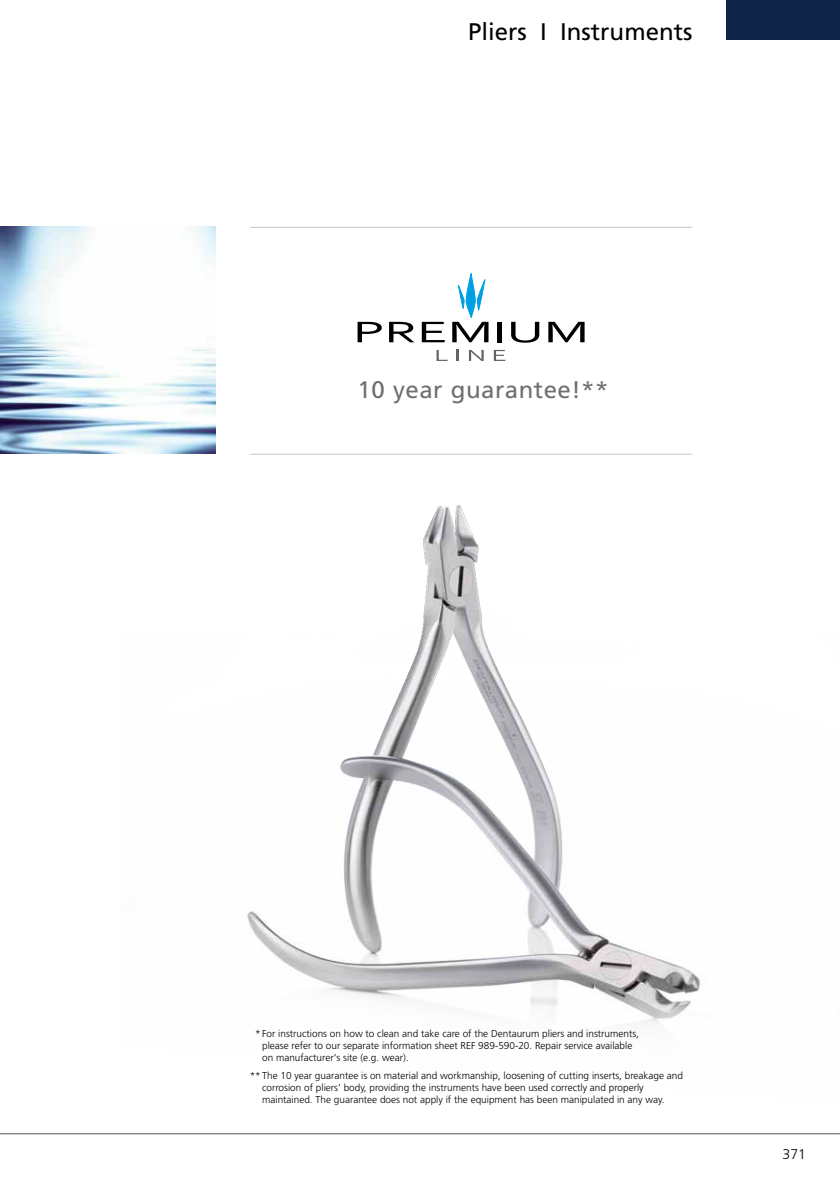
<style>
.page{position:relative;width:840px;height:1191px;background:#fff}
.page>*{position:absolute;margin:0;border:0;box-sizing:border-box;transform-origin:0 0}
.t1{font:24px "Frutiger LT Std";color:#000}
.t2{font:24px "Frutiger LT Std";letter-spacing:.02em;color:#706f6f}
.t3{font:300 14px "Frutiger LT Std";color:#000}
.t4{font:300 10px/12px "Frutiger LT Std";color:#000}
</style>
<div class="page">
<img style="left:247px;top:505px;width:453px;height:519px">
<div style="left:726px;top:0;width:113px;height:40px;background:#102449"></div>
<hr style="left:0;top:1133px;width:839px;height:1px;background:#575756">
<img style="left:0;top:227px;width:215px;height:227px">
<hr style="left:249px;top:227px;width:443px;height:1px;background:#c6c6c6">
<hr style="left:249px;top:454px;width:443px;height:1px;background:#c6c6c6">
<svg style="left:357px;top:322px;width:24px;height:20px"></svg>
<svg style="left:389px;top:322px;width:25px;height:20px"></svg>
<svg style="left:421px;top:322px;width:23px;height:20px"></svg>
<svg style="left:452px;top:273px;width:36px;height:69px"></svg>
<div style="left:497px;top:322px;width:5px;height:20px;background:#000"></div>
<svg style="left:511px;top:322px;width:28px;height:21px"></svg>
<svg style="left:548px;top:322px;width:36px;height:20px"></svg>
<svg style="left:436px;top:350px;width:11px;height:11px"></svg>
<svg style="left:456px;top:350px;width:2px;height:11px"></svg>
<svg style="left:469px;top:350px;width:14px;height:11px"></svg>
<svg style="left:493px;top:350px;width:12px;height:11px"></svg>
<h1 class="t1" style="left:468px;top:17px;width:226px">Pliers I Instruments</h1>
<h1 class="t2" style="left:357px;top:375px;width:252px">10 year guarantee!**</h1>
<p class="t4" style="left:262px;top:1028px;width:378px;text-indent:-7px">* For instructions on how to clean and take care of the Dentaurum pliers and instruments, please refer to our separate information sheet REF 989-590-20. Repair service available on manufacturer‘s site (e.g. wear).</p>
<p class="t4" style="left:262px;top:1069px;width:422px;text-indent:-12px">** The 10 year guarantee is on material and workmanship, loosening of cutting inserts, breakage and corrosion of pliers’ body, providing the instruments have been used correctly and properly maintained. The guarantee does not apply if the equipment has been manipulated in any way.</p>
<h2 class="t3" style="left:782px;top:1146px;width:25px">371</h2>
</div>
